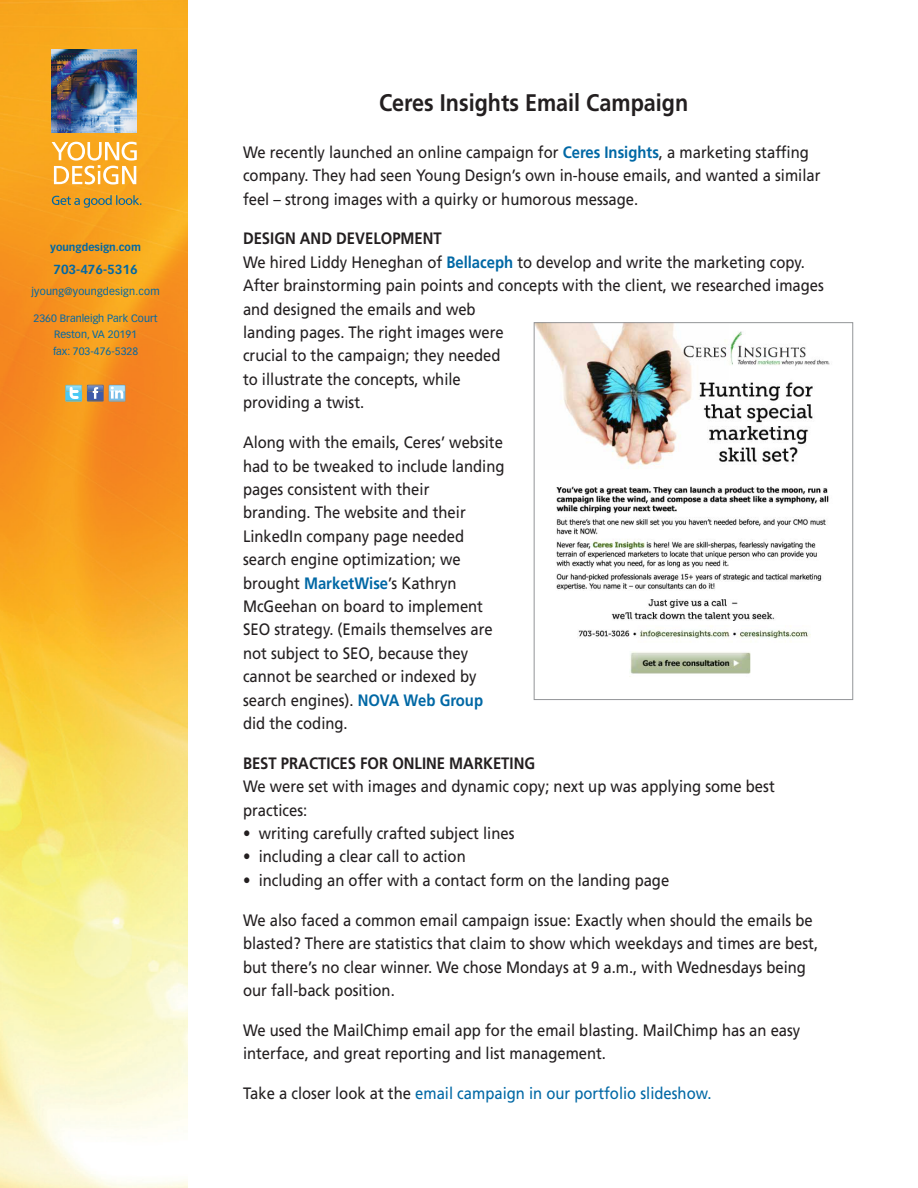
<style>
.page{position:relative;width:918px;height:1188px;background:#fff}
.page>*{position:absolute;margin:0;border:0;box-sizing:border-box;transform-origin:0 0}
.t1{font:700 24px "Frutiger LT Std";color:#231f20;scale:.9 1}
.t2{font:16.5px/23.4px "Frutiger LT Std";color:#231f20;scale:.9 1}
.t3{font:16.5px "Frutiger LT Std";color:#0068a5;scale:.9 1}
.t4{font:700 16.5px "Frutiger LT Std";color:#231f20;scale:.9 1}
.t5{font:700 12.9px "Vectora LT Std";color:#0068a5}
.t6{font:10.5px "Vectora LT Std";color:#0068a5}
.t7{font:10.5px "Vectora LT Std";letter-spacing:.02em;color:#0068a5}
.t8{font:700 10.5px "Vectora LT Std";color:#0068a5}
.s1{font-weight:700;color:#0068a5}
.s2{color:#231f20}
</style>
<div class="page">
<img style="left:0;top:0;width:188px;height:1188px">
<img style="left:52px;top:49px;width:85px;height:83px">
<svg style="left:52px;top:195px;width:89px;height:13px"></svg>
<svg style="left:52px;top:142px;width:85px;height:43px"></svg>
<svg style="left:65px;top:385px;width:60px;height:17px"></svg>
<img style="left:536px;top:324px;width:294px;height:353px">
<div style="left:534px;top:322px;width:319px;height:378px;border:1px solid #939598"></div>
<p class="t8" style="left:50px;top:241px;width:92px">youngdesign.com</p>
<p class="t5" style="left:53px;top:261px;width:86px">703-476-5316</p>
<p class="t7" style="left:32px;top:285px;width:130px">jyoung@youngdesign.com</p>
<p class="t6" style="left:34px;top:312px;width:126px">2360 Branleigh Park Court</p>
<p class="t6" style="left:54px;top:328px;width:84px">Reston, VA 20191</p>
<p class="t6" style="left:53px;top:345px;width:87px">fax: 703-476-5328</p>
<p class="t1" style="left:379px;top:89px;width:345px">Ceres Insights Email Campaign</p>
<p class="t2" style="left:243px;top:140px;width:643px">We recently launched an online campaign for <span class="s1">Ceres Insights</span>, a marketing staffing company. They had seen Young Design’s own in-house emails, and wanted a similar feel – strong images with a quirky or humorous message.</p>
<p class="t4" style="left:243px;top:229px;width:222px">DESIGN AND DEVELOPMENT</p>
<p class="t2" style="left:243px;top:251px;width:647px">We hired Liddy Heneghan of <span class="s1">Bellaceph</span> to develop and write the marketing copy.<br>After brainstorming pain points and concepts with the client, we researched images and designed the emails and web<br>landing pages. The right images were<br>crucial to the campaign; they needed<br>to illustrate the concepts, while</p>
<p class="t2" style="left:243px;top:391px;width:136px">providing a twist.</p>
<p class="t2" style="left:243px;top:431px;width:292px;text-align:justify">Along with the emails, Ceres’ website had to be tweaked to include landing pages consistent with their</p>
<p class="t2" style="left:243px;top:501px;width:249px">branding. The website and their<br>LinkedIn company page needed search engine optimization; we brought <span class="s1">MarketWise</span>’s Kathryn</p>
<p class="t2" style="left:243px;top:595px;width:279px">McGeehan on board to implement<br>SEO strategy. (Emails themselves are not subject to SEO, because they</p>
<p class="t2" style="left:243px;top:665px;width:268px">cannot be searched or indexed by search engines). <span class="s1">NOVA Web Group </span>did the coding.</p>
<p class="t4" style="left:243px;top:753px;width:326px">BEST PRACTICES FOR ONLINE MARKETING</p>
<p class="t2" style="left:243px;top:775px;width:592px">We were set with images and dynamic copy; next up was applying some best</p>
<p class="t2" style="left:243px;top:798px;width:73px">practices:</p>
<p class="t2" style="left:243px;top:822px;width:303px">• writing carefully crafted subject lines</p>
<p class="t2" style="left:243px;top:845px;width:249px">• including a clear call to action</p>
<p class="t2" style="left:243px;top:869px;width:475px">• including an offer with a contact form on the landing page</p>
<p class="t2" style="left:243px;top:908px;width:641px">We also faced a common email campaign issue: Exactly when should the emails be blasted? There are statistics that claim to show which weekdays and times are best, but there’s no clear winner. We chose Mondays at 9 a.m., with Wednesdays being our fall-back position.</p>
<p class="t2" style="left:243px;top:1019px;width:621px">We used the MailChimp email app for the email blasting. MailChimp has an easy interface, and great reporting and list management.</p>
<p class="t3" style="left:243px;top:1084px;width:522px"><span class="s2">Take a closer look at the</span> email campaign in our portfolio slideshow.</p>
</div>
